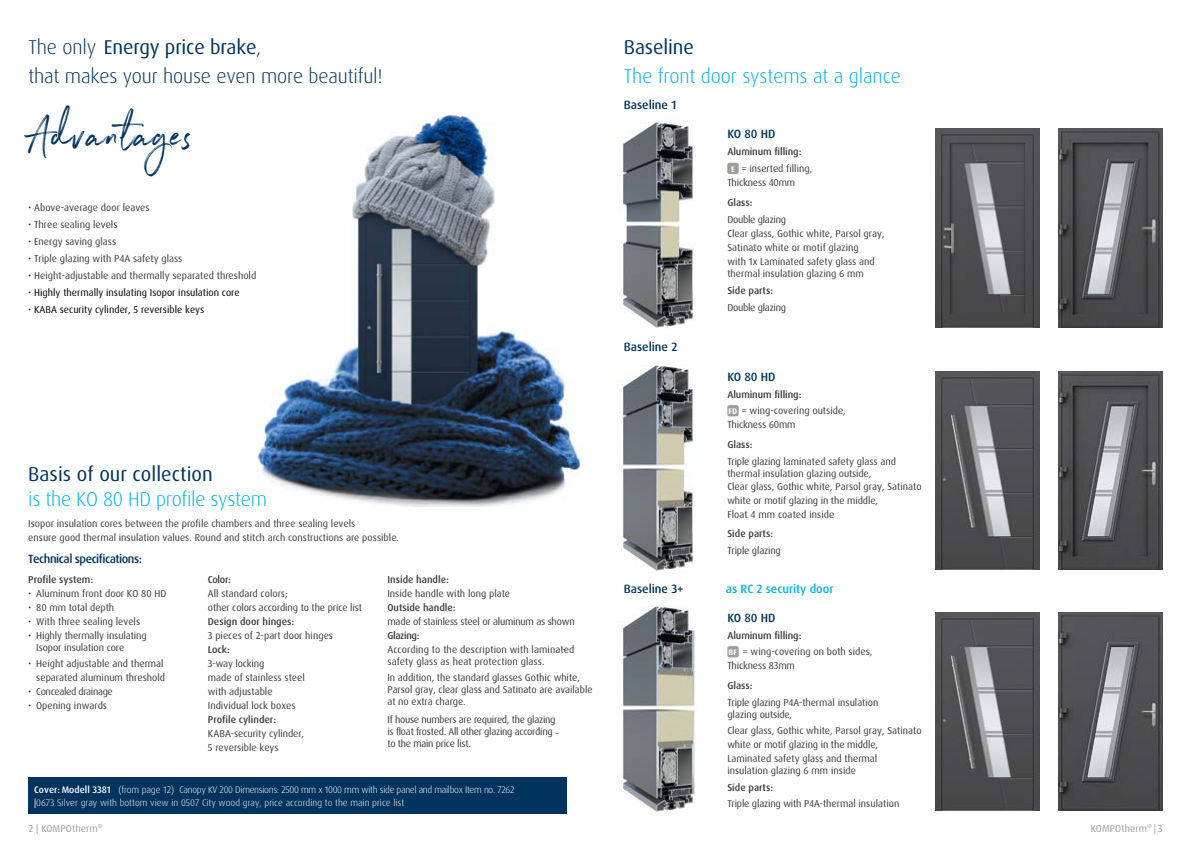
<style>
.page{position:relative;width:1191px;height:842px;background:#fff}
.page>*{position:absolute;margin:0;border:0;box-sizing:border-box;transform-origin:0 0}
.t1{font:49.3px "Northwell";letter-spacing:.04em;color:#00335e}
.t2{font:300 20px/29px "Dax Pro";letter-spacing:-.01em;color:#00335e}
.t3{font:300 20px "Dax Pro";letter-spacing:-.005em;color:#00b1eb}
.t4{font:20px "Dax Pro";letter-spacing:.005em;color:#00335e}
.t5{font:500 12px "Dax Pro";letter-spacing:-.005em;color:#00335e}
.t6{font:500 12px "Dax Pro";letter-spacing:-.04em;color:#00335e}
.t7{font:500 12px "Dax Pro";color:#00b1eb}
.t8{font:10px/14px "Dax Pro";color:#3c3c3b}
.t9{font:500 10px "Dax Pro";color:#3c3c3b}
.t10{font:10px/12px "Dax Pro";letter-spacing:-.025em;color:#3c3c3b}
.t11{font:10px "Dax Pro";color:#000}
.t12{font:10px "Dax Pro";letter-spacing:-.02em;color:#3c3c3b}
.t13{font:10px "Dax Pro";letter-spacing:.01em;color:#9d9d9c}
.t14{font:10px "Dax Pro";letter-spacing:-.035em;color:#3c3c3b}
.t15{font:300 9.5px/13px "Dax Pro";color:#fff}
.s1{font-weight:400}
.s2{font-family:"Northwell Alt"}
.s3{color:#3c3c3b}
.s4{font-weight:500}
.s5{font-weight:700;font-size:8px;color:#fff}
</style>
<div class="page">
<div style="left:727px;top:163px;width:11px;height:11px;background:#9d9d9c;border-radius:2px"></div>
<div style="left:727px;top:405px;width:11px;height:11px;background:#9d9d9c;border-radius:2px"></div>
<div style="left:727px;top:646px;width:11px;height:11px;background:#9d9d9c;border-radius:2px"></div>
<img style="left:257px;top:112px;width:324px;height:394px">
<div style="left:22px;top:458px;width:246px;height:59px;background:#fff"></div>
<div style="left:28px;top:777px;width:539px;height:37px;background:#00335e"></div>
<img style="left:617px;top:122px;width:79px;height:207px">
<img style="left:617px;top:365px;width:79px;height:207px">
<img style="left:617px;top:606px;width:79px;height:207px">
<img style="left:1058px;top:129px;width:104px;height:198px">
<img style="left:1058px;top:371px;width:104px;height:199px">
<img style="left:1058px;top:612px;width:104px;height:199px">
<img style="left:935px;top:371px;width:104px;height:199px">
<img style="left:935px;top:612px;width:104px;height:199px">
<img style="left:935px;top:129px;width:104px;height:198px">
<h2 class="t2" style="left:28px;top:33px;width:356px">The only <span class="s1">Energy price brake</span>,<br>that makes your house even more beautiful!</h2>
<h1 class="t1" style="left:32px;top:99px;width:163px">Advantage<span class="s2">s</span></h1>
<p class="t8" style="left:28px;top:200px;width:123px">• Above-average door leaves</p>
<p class="t8" style="left:28px;top:217px;width:91px">• Three sealing levels</p>
<p class="t8" style="left:28px;top:234px;width:90px">• Energy saving glass</p>
<p class="t8" style="left:28px;top:251px;width:156px">• Triple glazing with P4A safety glass</p>
<p class="t8" style="left:28px;top:268px;width:229px">• Height-adjustable and thermally separated threshold</p>
<p class="t11" style="left:28px;top:286px;width:213px"><span class="s3">•</span> Highly thermally insulating Isopor insulation core</p>
<p class="t11" style="left:28px;top:303px;width:178px"><span class="s3">•</span> KABA security cylinder, 5 reversible keys</p>
<h2 class="t4" style="left:28px;top:461px;width:186px">Basis of our collection</h2>
<h2 class="t3" style="left:28px;top:486px;width:240px">is the KO 80 HD profile system</h2>
<p class="t8" style="left:28px;top:516px;width:372px">Isopor insulation cores between the profile chambers and three sealing levels<br>ensure good thermal insulation values. Round and stitch arch constructions are possible.</p>
<p class="t6" style="left:28px;top:551px;width:115px">Technical specifications:</p>
<p class="t9" style="left:28px;top:573px;width:66px">Profile system:</p>
<p class="t8" style="left:28px;top:586px;width:140px">• Aluminum front door KO 80 HD</p>
<p class="t8" style="left:28px;top:600px;width:88px">• 80 mm total depth</p>
<p class="t8" style="left:28px;top:614px;width:113px">• With three sealing levels</p>
<p class="t8" style="left:36px;top:629px;width:112px;line-height:12px;text-indent:-8px">• Highly thermally insulating<br>Isopor insulation core</p>
<p class="t8" style="left:28px;top:656px;width:138px;text-align:right">• Height adjustable and thermal separated aluminum threshold</p>
<p class="t14" style="left:28px;top:685px;width:86px">• Concealed drainage</p>
<p class="t8" style="left:28px;top:698px;width:80px">• Opening inwards</p>
<p class="t9" style="left:387px;top:573px;width:63px">Inside handle:</p>
<p class="t8" style="left:387px;top:586px;width:124px">Inside handle with long plate</p>
<p class="t9" style="left:387px;top:601px;width:70px">Outside handle:</p>
<p class="t12" style="left:387px;top:615px;width:189px">made of stainless steel or aluminum as shown</p>
<p class="t9" style="left:387px;top:629px;width:33px">Glazing:</p>
<p class="t8" style="left:387px;top:643px;width:188px;line-height:12px">According to the description with laminated safety glass as heat protection glass.</p>
<p class="t9" style="left:208px;top:573px;width:25px">Color:</p>
<p class="t8" style="left:208px;top:586px;width:156px">All standard colors;<br>other colors according to the price list</p>
<p class="t9" style="left:208px;top:615px;width:88px">Design door hinges:</p>
<p class="t8" style="left:208px;top:628px;width:127px">3 pieces of 2-part door hinges</p>
<p class="t9" style="left:208px;top:643px;width:23px">Lock:</p>
<p class="t8" style="left:208px;top:656px;width:98px">3-way locking<br>made of stainless steel with adjustable<br>Individual lock boxes</p>
<p class="t9" style="left:208px;top:713px;width:70px">Profile cylinder:</p>
<p class="t8" style="left:208px;top:726px;width:98px">KABA-security cylinder,<br>5 reversible keys</p>
<p class="t8" style="left:563px;top:642px;width:5px">-</p>
<p class="t8" style="left:387px;top:671px;width:207px;line-height:12px">In addition, the standard glasses Gothic white,<br>Parsol gray, clear glass and Satinato are available at no extra charge.</p>
<p class="t10" style="left:387px;top:713px;width:170px">If house numbers are required, the glazing is float frosted. All other glazing according to the main price list.</p>
<p class="t8" style="left:555px;top:726px;width:5px">-</p>
<p class="t15" style="left:34px;top:783px;width:482px"><span class="s4">Cover: Modell 3381</span> (from page 12) Canopy KV 200 Dimensions: 2500 mm x 1000 mm with side panel and mailbox Item no. 7262 <span class="s1">|</span>0673 Silver gray with bottom view in 0507 City wood gray, price according to the main price list</p>
<h2 class="t4" style="left:624px;top:34px;width:72px">Baseline</h2>
<h2 class="t3" style="left:624px;top:63px;width:278px">The front door systems at a glance</h2>
<p class="t5" style="left:624px;top:97px;width:54px">Baseline 1</p>
<p class="t5" style="left:624px;top:339px;width:55px">Baseline 2</p>
<p class="t5" style="left:727px;top:126px;width:50px">KO 80 HD</p>
<p class="t8" style="left:731px;top:143px;width:83px;line-height:16.8px;text-indent:-4px"><span class="s4">Aluminum filling:<br></span><span class="s5">E</span> = inserted filling,</p>
<p class="t8" style="left:727px;top:176px;width:69px">Thickness 40mm</p>
<p class="t9" style="left:727px;top:196px;width:27px">Glass:</p>
<p class="t8" style="left:727px;top:212px;width:159px">Double glazing<br>Clear glass, Gothic white, Parsol gray,<br>Satinato white or motif glazing<br>with 1x Laminated safety glass and</p>
<p class="t8" style="left:727px;top:266px;width:138px">thermal insulation glazing 6 mm</p>
<p class="t9" style="left:727px;top:284px;width:47px">Side parts:</p>
<p class="t10" style="left:727px;top:302px;width:60px">Double glazing</p>
<p class="t5" style="left:727px;top:369px;width:50px">KO 80 HD</p>
<p class="t8" style="left:727px;top:386px;width:120px;line-height:16.8px"><span class="s4">Aluminum filling:<br></span><span class="s5">FD</span> = wing-covering outside,</p>
<p class="t8" style="left:727px;top:418px;width:70px">Thickness 60mm</p>
<p class="t9" style="left:727px;top:438px;width:27px">Glass:</p>
<p class="t8" style="left:727px;top:456px;width:170px;line-height:12px">Triple glazing laminated safety glass and thermal insulation glazing outside,</p>
<p class="t8" style="left:727px;top:480px;width:196px">Clear glass, Gothic white, Parsol gray, Satinato white or motif glazing in the middle,<br>Float 4 mm coated inside</p>
<p class="t9" style="left:727px;top:527px;width:47px">Side parts:</p>
<p class="t8" style="left:727px;top:543px;width:55px">Triple glazing</p>
<p class="t5" style="left:624px;top:581px;width:61px">Baseline 3+</p>
<p class="t7" style="left:726px;top:581px;width:109px">as RC 2 security door</p>
<p class="t5" style="left:727px;top:610px;width:50px">KO 80 HD</p>
<p class="t8" style="left:727px;top:627px;width:147px;line-height:16.8px"><span class="s4">Aluminum filling:<br></span><span class="s5">BF</span> = wing-covering on both sides,</p>
<p class="t8" style="left:727px;top:659px;width:69px">Thickness 83mm</p>
<p class="t9" style="left:727px;top:679px;width:27px">Glass:</p>
<p class="t8" style="left:727px;top:696px;width:153px;line-height:12px">Triple glazing P4A-thermal insulation glazing outside,</p>
<p class="t8" style="left:727px;top:723px;width:196px">Clear glass, Gothic white, Parsol gray, Satinato white or motif glazing in the middle,<br>Laminated safety glass and thermal</p>
<p class="t8" style="left:727px;top:763px;width:130px">insulation glazing 6 mm inside</p>
<p class="t9" style="left:727px;top:781px;width:47px">Side parts:</p>
<p class="t8" style="left:727px;top:797px;width:173px">Triple glazing with P4A-thermal insulation</p>
<p class="t13" style="left:28px;top:822px;width:76px">2 | KOMPOtherm<sup>®</sup></p>
<p class="t13" style="left:1090px;top:822px;width:73px">KOMPOtherm<sup>®</sup> | 3</p>
</div>
